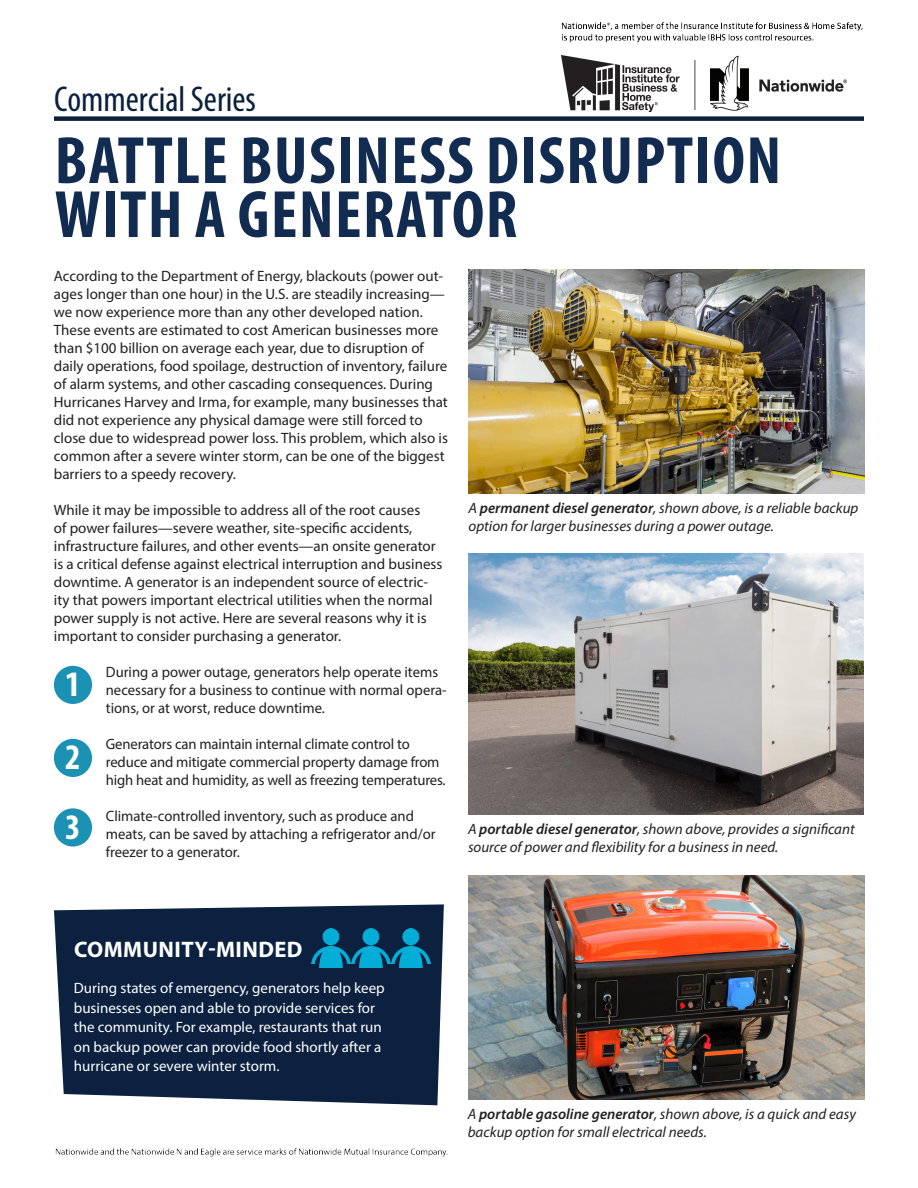
<style>
.page{position:relative;width:918px;height:1188px;background:#fff}
.page>*{position:absolute;margin:0;border:0;box-sizing:border-box;transform-origin:0 0}
.Heading_1{font:700 condensed 67.5px/54px "Myriad Pro";letter-spacing:.02em;color:#122c51}
.t1{font:condensed 36px "Myriad Pro";color:#0b203c}
.t2{font:700 condensed 36px "Myriad Pro";color:#fff}
.Checkmark_Bullets{font:700 22.5px "Myriad Pro";letter-spacing:.02em;color:#fff}
.t3{font:15px/18px "Myriad Pro";color:#231f20}
.Checkmark_Bullets-2{font:italic 15px/18px "Myriad Pro";color:#231f20}
.Checkmark_Bullets-3{font:15px/19.5px "Myriad Pro";color:#fff}
.s1{font-weight:600}
</style>
<div class="page">
<div style="left:54px;top:116px;width:810px;height:5px;background:#0b203c"></div>
<img style="left:468px;top:554px;width:396px;height:261px">
<div style="left:54px;top:666px;width:38px;height:38px;background:#1b92b4;border-radius:50%"></div>
<div style="left:54px;top:739px;width:38px;height:38px;background:#1b92b4;border-radius:50%"></div>
<div style="left:54px;top:808px;width:38px;height:39px;background:#1b92b4;border-radius:50%"></div>
<svg style="left:54px;top:904px;width:390px;height:201px;background:#1b304c"></svg>
<img style="left:311px;top:928px;width:119px;height:40px">
<img style="left:468px;top:269px;width:396px;height:224px">
<img style="left:468px;top:876px;width:396px;height:224px">
<img style="left:562px;top:56px;width:284px;height:55px">
<img style="left:562px;top:22px;width:301px;height:20px">
<img style="left:56px;top:1148px;width:391px;height:9px">
<h2 class="t1" style="left:54px;top:77px;width:204px">Commercial Series</h2>
<p class="Heading_1" style="left:55px;top:132px;width:728px">BATTLE BUSINESS DISRUPTION<br>WITH A GENERATOR</p>
<p class="t3" style="left:54px;top:266px;width:396px">According to the Department of Energy, blackouts (power out&shy;ages longer than one hour) in the U.S. are steadily increasing— we now experience more than any other developed nation.<br>These events are estimated to cost American businesses more than $100 billion on average each year, due to disruption of daily operations, food spoilage, destruction of inventory, failure of alarm systems, and other cascading consequences. During Hurricanes Harvey and Irma, for example, many businesses that did not experience any physical damage were still forced to close due to widespread power loss. This problem, which also is common after a severe winter storm, can be one of the biggest barriers to a speedy recovery.</p>
<p class="t3" style="left:54px;top:500px;width:390px">While it may be impossible to address all of the root causes<br>of power failures—severe weather, site-specific accidents, infrastructure failures, and other events—an onsite generator is a critical defense against electrical interruption and business downtime. A generator is an independent source of electric&shy;ity that powers important electrical utilities when the normal power supply is not active. Here are several reasons why it is important to consider purchasing a generator.</p>
<p class="t2" style="left:65px;top:662px;width:17px">1</p>
<p class="t2" style="left:65px;top:735px;width:17px">2</p>
<p class="t2" style="left:65px;top:804px;width:17px">3</p>
<p class="t3" style="left:106px;top:663px;width:342px">During a power outage, generators help operate items necessary for a business to continue with normal opera&shy;tions, or at worst, reduce downtime.</p>
<p class="t3" style="left:106px;top:735px;width:341px">Generators can maintain internal climate control to reduce and mitigate commercial property damage from high heat and humidity, as well as freezing temperatures.</p>
<p class="t3" style="left:106px;top:807px;width:331px">Climate-controlled inventory, such as produce and meats, can be saved by attaching a refrigerator and/or freezer to a generator.</p>
<p class="Checkmark_Bullets-2" style="left:469px;top:499px;width:391px">A <span class="s1">permanent diesel generator</span>, shown above, is a reliable backup option for larger businesses during a power outage.</p>
<p class="Checkmark_Bullets-2" style="left:468px;top:820px;width:388px">A <span class="s1">portable diesel generator</span>, shown above, provides a significant source of power and flexibility for a business in need.</p>
<p class="Checkmark_Bullets" style="left:74px;top:935px;width:230px">COMMUNITY-MINDED</p>
<p class="Checkmark_Bullets-3" style="left:74px;top:978px;width:312px">During states of emergency, generators help keep businesses open and able to provide services for the community. For example, restaurants that run on backup power can provide food shortly after a hurricane or severe winter storm.</p>
<p class="Checkmark_Bullets-2" style="left:468px;top:1105px;width:390px">A <span class="s1">portable gasoline generator</span>, shown above, is a quick and easy backup option for small electrical needs.</p>
</div>
